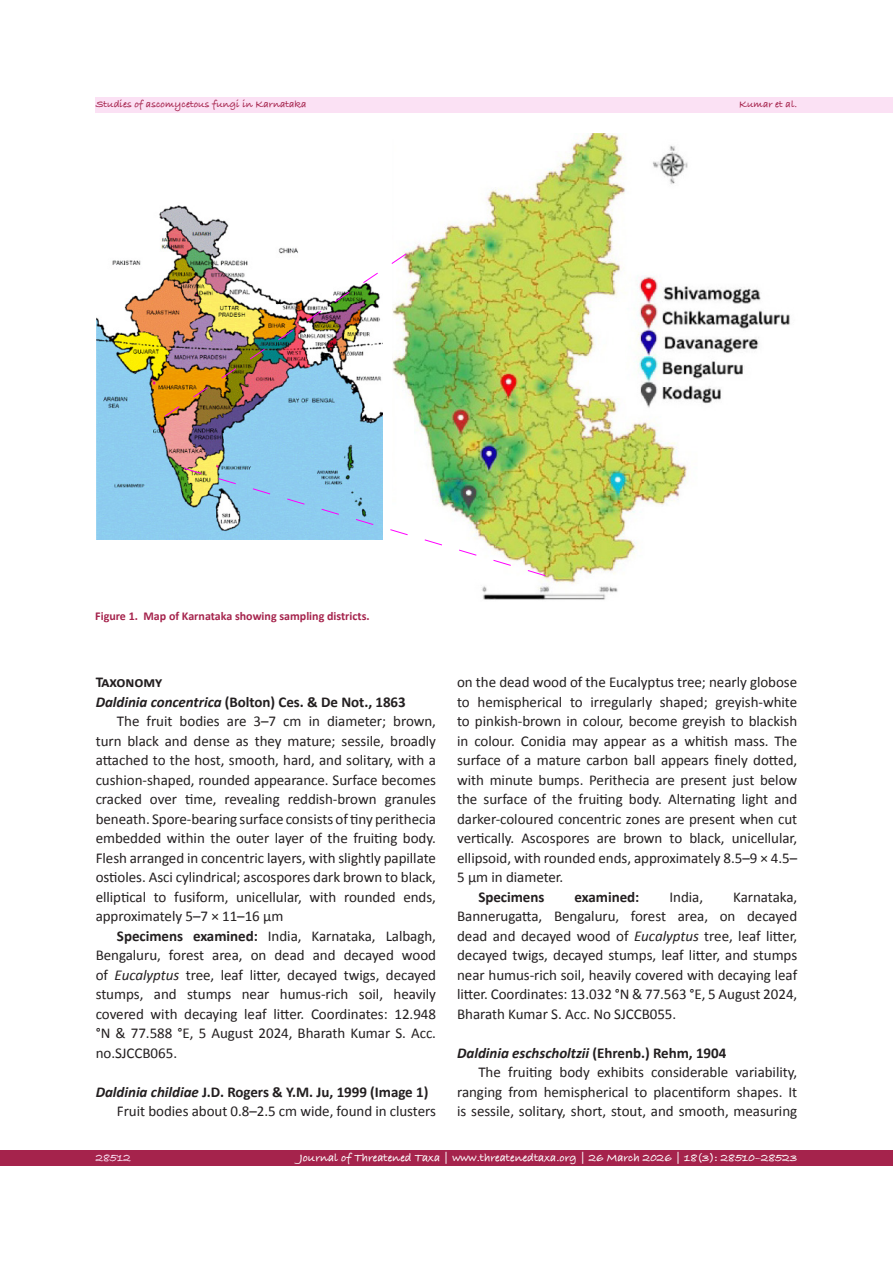
<style>
.page{position:relative;width:893px;height:1263px;background:#fff}
.page>*{position:absolute;margin:0;border:0;box-sizing:border-box;transform-origin:0 0}
.Normal__Web{font:15px/19.5px "Calibri";letter-spacing:-.005em;color:#231f20;text-align:justify}
.Normal__Web-2{font:15px "Calibri Bold 2";letter-spacing:-.005em;color:#231f20}
.Normal__Web-3{font:italic 700 15px "Calibri";letter-spacing:-.005em;color:#231f20}
.t1{font:700 12px "Bradley Hand ITCTT";color:#fff}
.t2{font:12px "Calibri Bold 2";color:#a5234c}
.t3{font:700 12px "Bradley Hand ITCTT";color:#fbe1f4}
.t4{font:700 10.5px "Bradley Hand ITCTT";color:#a5234c}
.s1{font-family:"Calibri";font-weight:700;font-style:italic}
.s2{font-family:"Calibri Bold 2"}
.s3{font-style:italic}
.s4{font-family:"Calibri Bold 2";font-weight:400;font-style:normal}
</style>
<div class="page">
<div style="left:96px;top:97px;width:797px;height:16px;background:#fbe1f4"></div>
<div style="left:0;top:1150px;width:893px;height:16px;background:#a5234c"></div>
<img style="left:404px;top:133px;width:386px;height:467px">
<img style="left:96px;top:205px;width:286px;height:334px">
<img style="left:165px;top:253px;width:241px;height:164px">
<img style="left:184px;top:468px;width:362px;height:108px">
<p class="t4" style="left:96px;top:96px;width:212px">Studies of ascomycetous fungi in Karnataka</p>
<p class="t4" style="left:739px;top:96px;width:60px">Kumar et al.</p>
<p class="t2" style="left:95px;top:608px;width:276px">Figure 1. Map of Karnataka showing sampling districts.</p>
<p class="Normal__Web-2" style="left:96px;top:673px;width:68px">Taxonomy</p>
<p class="Normal__Web-2" style="left:96px;top:692px;width:312px"><span class="s1">Daldinia concentrica</span> (Bolton) Ces. &amp; De Not., 1863</p>
<p class="Normal__Web" style="left:96px;top:712px;width:342px;text-indent:21px">The fruit bodies are 3–7 cm in diameter; brown, turn black and dense as they mature; sessile, broadly attached to the host, smooth, hard, and solitary, with a cushion-shaped, rounded appearance. Surface becomes cracked over time, revealing reddish-brown granules beneath. Spore-bearing surface consists of tiny perithecia embedded within the outer layer of the fruiting body.<br>Flesh arranged in concentric layers, with slightly papillate ostioles. Asci cylindrical; ascospores dark brown to black, elliptical to fusiform, unicellular, with rounded ends, approximately 5–7 × 11–16 µm</p>
<p class="Normal__Web" style="left:96px;top:926px;width:342px;text-indent:21px"><span class="s2">Specimens examined:</span> India, Karnataka, Lalbagh, Bengaluru, forest area, on dead and decayed wood of <span class="s3">Eucalyptus</span> tree, leaf litter, decayed twigs, decayed stumps, and stumps near humus-rich soil, heavily covered with decaying leaf litter. Coordinates: 12.948 °N &amp; 77.588 °E, 5 August 2024, Bharath Kumar S. Acc. no.SJCCB065.</p>
<p class="Normal__Web-2" style="left:96px;top:1082px;width:334px"><span class="s1">Daldinia childiae</span> J.D. Rogers &amp; Y.M. Ju, 1999 (Image 1)</p>
<p class="Normal__Web" style="left:117px;top:1102px;width:321px">Fruit bodies about 0.8–2.5 cm wide, found in clusters</p>
<p class="Normal__Web" style="left:457px;top:673px;width:342px">on the dead wood of the Eucalyptus tree; nearly globose to hemispherical to irregularly shaped; greyish-white to pinkish-brown in colour, become greyish to blackish in colour. Conidia may appear as a whitish mass. The surface of a mature carbon ball appears finely dotted, with minute bumps. Perithecia are present just below the surface of the fruiting body. Alternating light and darker-coloured concentric zones are present when cut vertically. Ascospores are brown to black, unicellular, ellipsoid, with rounded ends, approximately 8.5–9 × 4.5– 5 µm in diameter.</p>
<p class="Normal__Web-2" style="left:478px;top:887px;width:68px">Specimens</p>
<p class="Normal__Web-2" style="left:575px;top:887px;width:66px">examined:</p>
<p class="Normal__Web" style="left:669px;top:887px;width:35px">India,</p>
<p class="Normal__Web" style="left:457px;top:887px;width:342px;text-indent:276px">Karnataka, Bannerugatta, Bengaluru, forest area, on decayed dead and decayed wood of <span class="s3">Eucalyptus</span> tree, leaf litter, decayed twigs, decayed stumps, leaf litter, and stumps near humus-rich soil, heavily covered with decaying leaf litter. Coordinates: 13.032 °N &amp; 77.563 °E, 5 August 2024, Bharath Kumar S. Acc. No SJCCB055.</p>
<p class="Normal__Web-3" style="left:457px;top:1043px;width:271px">Daldinia eschscholtzii <span class="s4">(Ehrenb.) Rehm, 1904</span></p>
<p class="Normal__Web" style="left:457px;top:1063px;width:342px;text-indent:21px">The fruiting body exhibits considerable variability, ranging from hemispherical to placentiform shapes. It is sessile, solitary, short, stout, and smooth, measuring</p>
<p class="t3" style="left:96px;top:1149px;width:37px">28512</p>
<p class="t1" style="left:299px;top:1148px;width:499px">Journal of Threatened Taxa | www.threatenedtaxa.org | 26 March 2026 | 18(3): 28510–28523</p>
</div>
